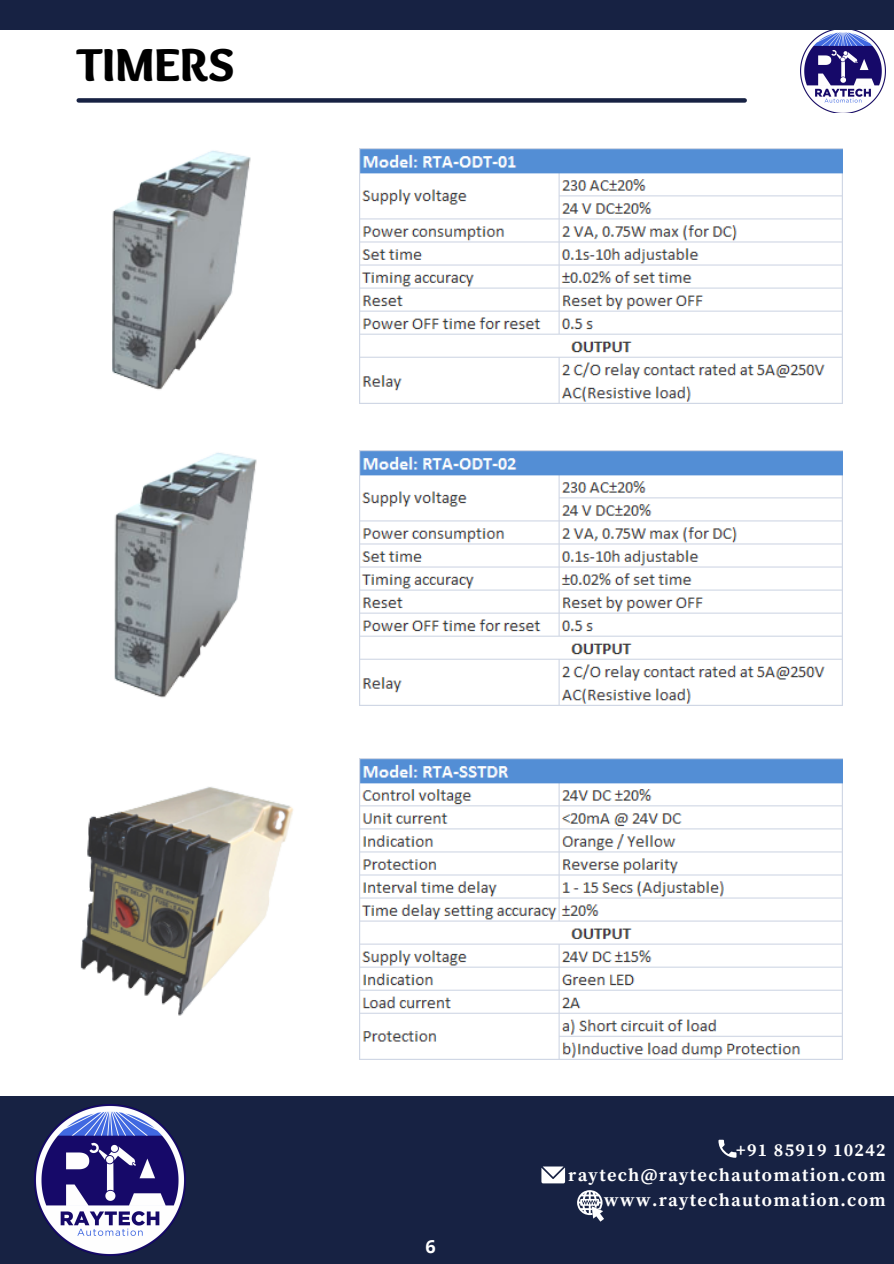
<style>
.page{position:relative;width:894px;height:1264px;background:#fff}
.page>*{position:absolute;margin:0;border:0;box-sizing:border-box;transform-origin:0 0}
.t1{font:900 48px "Sukar";color:#000}
.t2{font:700 18px "Source Serif Pro";letter-spacing:.07em;color:#fff}
.t3{font:700 18px "Open Sans";color:#fff}
</style>
<div class="page">
<div style="left:0;top:0;width:893px;height:1263px;background:#172243"></div>
<div style="left:0;top:31px;width:893px;height:1064px;background:#fff"></div>
<div style="left:79px;top:98px;width:665px;height:5px;background:#172243"></div>
<img style="left:35px;top:1104px;width:151px;height:151px">
<svg style="left:718px;top:1139px;width:18px;height:18px"></svg>
<svg style="left:541px;top:1166px;width:24px;height:17px"></svg>
<svg style="left:577px;top:1190px;width:27px;height:31px"></svg>
<img style="left:800px;top:31px;width:84px;height:81px">
<img style="left:359px;top:149px;width:483px;height:254px">
<img style="left:385px;top:450px;width:457px;height:255px">
<img style="left:359px;top:758px;width:483px;height:301px">
<img style="left:112px;top:149px;width:264px;height:249px">
<img style="left:114px;top:450px;width:271px;height:255px">
<img style="left:80px;top:787px;width:213px;height:229px">
<p class="t1" style="left:76px;top:37px;width:159px">TIMERS</p>
<p class="t3" style="left:425px;top:1233px;width:12px">6</p>
<p class="t2" style="left:736px;top:1139px;width:151px">+91 85919 10242</p>
<p class="t2" style="left:568px;top:1164px;width:319px">raytech@raytechautomation.com</p>
<p class="t2" style="left:604px;top:1188px;width:283px">www.raytechautomation.com</p>
</div>
